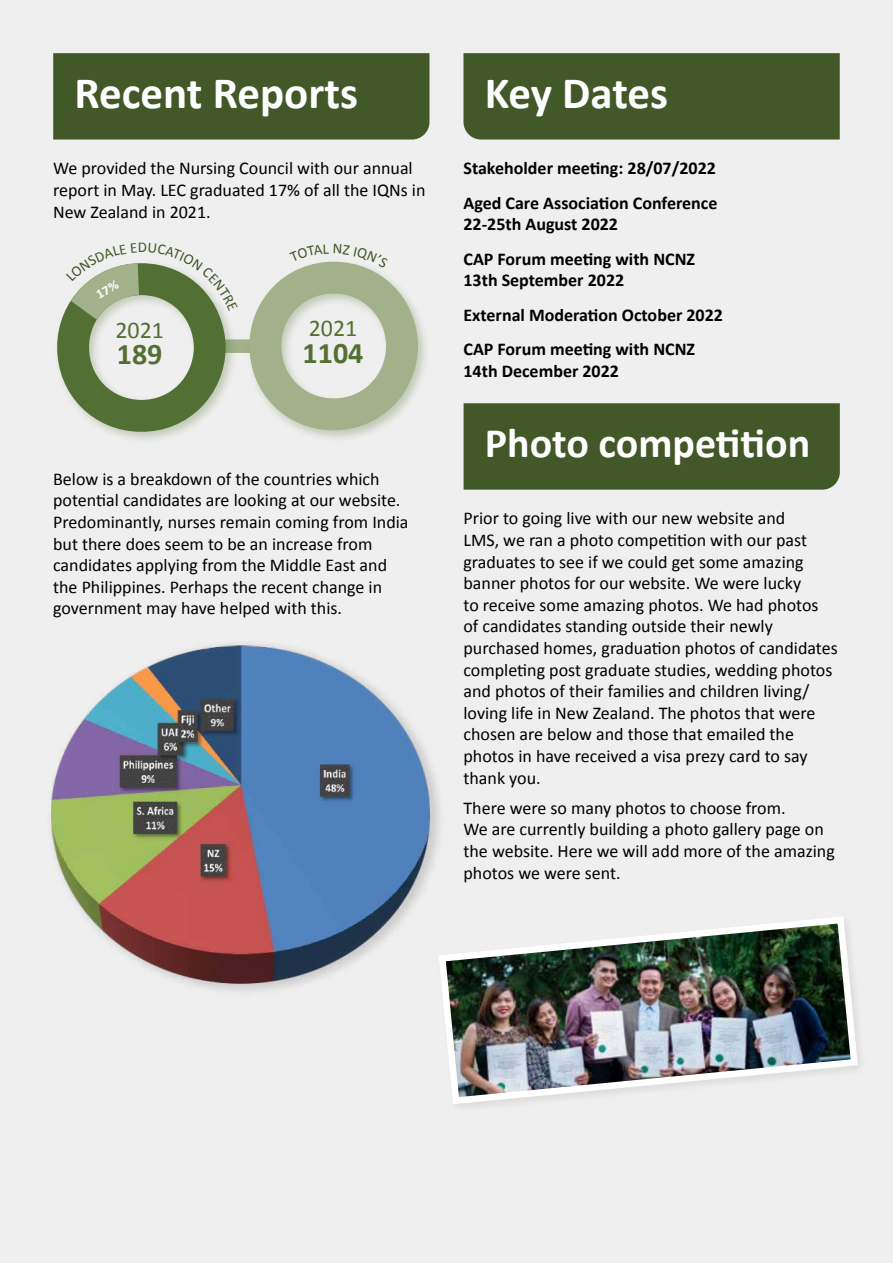
<style>
.page{position:relative;width:893px;height:1263px;background:#efefef}
.page>*{position:absolute;margin:0;border:0;box-sizing:border-box;transform-origin:0 0}
.t1{font:700 45px "Calibri";color:#fff}
.t2{font:700 42px "Calibri";color:#fff}
.t3{font:700 30px "Calibri";color:#537033}
.t4{font:24px "Calibri";color:#537033}
.t5{font:18px/21.6px "Calibri";color:#000}
.t6{font:700 18px/34.3px "Calibri";color:#000}
.t7{font:15px "Calibri";color:#425829}
</style>
<div class="page">
<div style="left:53px;top:53px;width:376px;height:87px;background:#425829"></div>
<div style="left:216px;top:339px;width:41px;height:14px;background:#a2b189"></div>
<div style="left:245px;top:258px;width:185px;height:184px;background:#537034;opacity:.3"></div>
<div style="left:53px;top:259px;width:185px;height:185px;background:#537034;opacity:.3"></div>
<div style="left:463px;top:53px;width:377px;height:87px;background:#425829"></div>
<div style="left:464px;top:403px;width:376px;height:87px;background:#425829"></div>
<img style="left:443px;top:917px;width:418px;height:190px">
<img style="left:51px;top:642px;width:402px;height:356px">
<svg style="left:249px;top:258px;width:169px;height:173px"></svg>
<svg style="left:57px;top:259px;width:181px;height:173px"></svg>
<h1 class="t1" style="left:74px;top:65px;width:285px">Recent Reports</h1>
<p class="t5" style="left:53px;top:157px;width:374px">We provided the Nursing Council with our annual report in May. LEC graduated 17% of all the IQNs in<br>New Zealand in 2021.</p>
<p class="t7" style="left:138px;top:238px;width:11px">D</p>
<h3 class="t4" style="left:115px;top:315px;width:50px">2021</h3>
<h3 class="t3" style="left:117px;top:336px;width:47px">189</h3>
<h3 class="t4" style="left:309px;top:313px;width:50px">2021</h3>
<h3 class="t3" style="left:303px;top:334px;width:62px">1104</h3>
<p class="t5" style="left:53px;top:467px;width:357px">Below is a breakdown of the countries which potential candidates are looking at our website.<br>Predominantly, nurses remain coming from India but there does seem to be an increase from candidates applying from the Middle East and the Philippines. Perhaps the recent change in government may have helped with this.</p>
<h1 class="t1" style="left:485px;top:65px;width:185px">Key Dates</h1>
<p class="t6" style="left:463px;top:150px;width:256px">Stakeholder meeting: 28/07/2022<br>Aged Care Association Conference</p>
<p class="t6" style="left:463px;top:206px;width:233px">22-25th August 2022<br>CAP Forum meeting with NCNZ</p>
<p class="t6" style="left:463px;top:262px;width:261px">13th September 2022<br>External Moderation October 2022<br>CAP Forum meeting with NCNZ</p>
<p class="t6" style="left:463px;top:353px;width:157px">14th December 2022</p>
<h2 class="t2" style="left:485px;top:417px;width:327px">Photo competition</h2>
<p class="t5" style="left:463px;top:507px;width:376px">Prior to going live with our new website and<br>LMS, we ran a photo competition with our past graduates to see if we could get some amazing banner photos for our website. We were lucky<br>to receive some amazing photos. We had photos of candidates standing outside their newly purchased homes, graduation photos of candidates completing post graduate studies, wedding photos and photos of their families and children living/ loving life in New Zealand. The photos that were chosen are below and those that emailed the photos in have received a visa prezy card to say thank you.</p>
<p class="t5" style="left:463px;top:796px;width:373px">There were so many photos to choose from.<br>We are currently building a photo gallery page on the website. Here we will add more of the amazing photos we were sent.</p>
</div>
